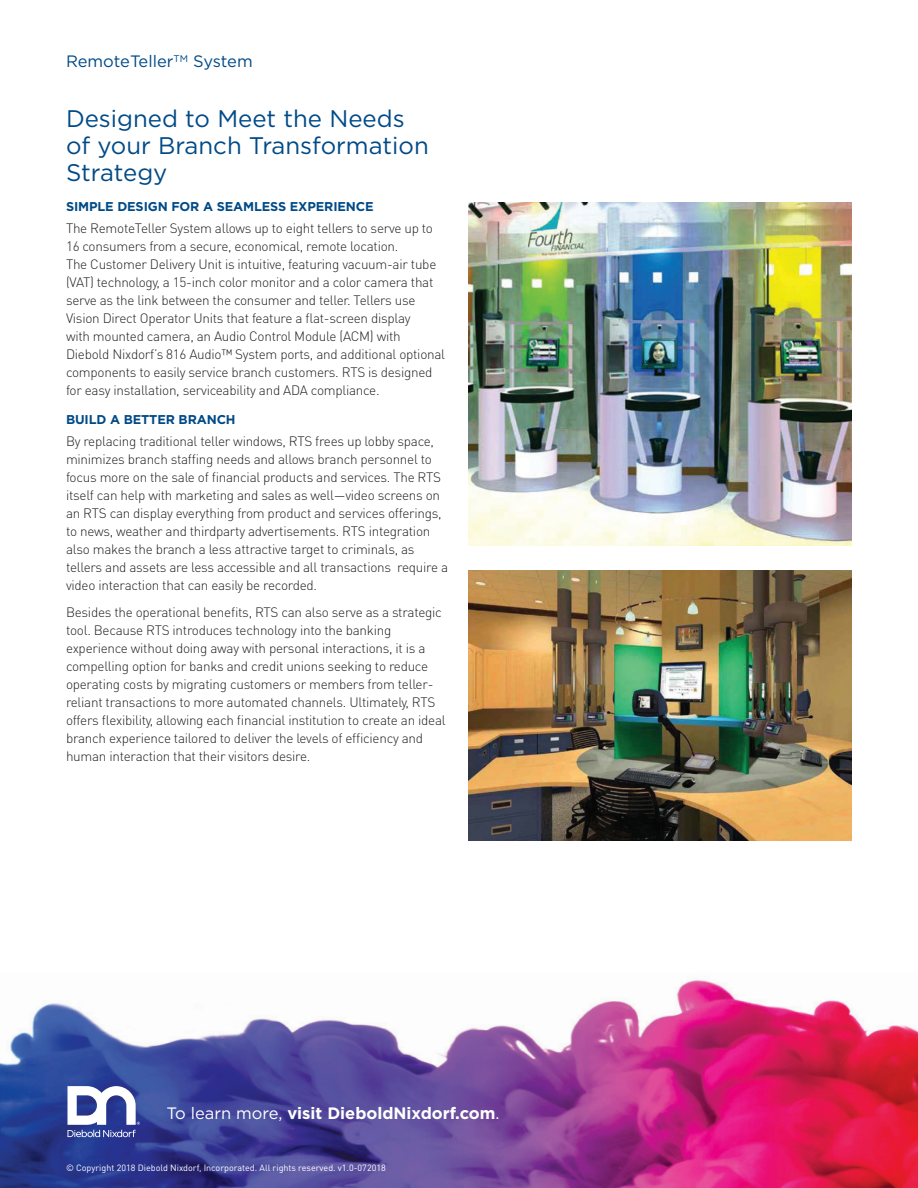
<style>
.page{position:relative;width:918px;height:1188px;background:#fff}
.page>*{position:absolute;margin:0;border:0;box-sizing:border-box;transform-origin:0 0}
.ICO1_-_Blue_icon_hea{font:24px/27px "Gotham";color:#004a87}
.t1{font:700 16.5px "Gotham";color:#fff}
.H4_-_Product_Name_Fr{font:16.5px "Gotham";color:#004a87}
.BC2_-_Paragraph_Bull{font:300 13.5px/18px "DIN Pro";letter-spacing:-.02em;color:#231f20}
.ICO1_-_Blue_icon_hea-2{font:700 12.75px "Gotham";letter-spacing:-.01em;color:#004a87}
.t2{font:9px "DIN Pro";color:#fff}
.s1{font-weight:400}
</style>
<div class="page">
<img style="left:0;top:980px;width:918px;height:208px">
<svg style="left:68px;top:1086px;width:72px;height:51px"></svg>
<img style="left:468px;top:202px;width:384px;height:344px">
<img style="left:468px;top:570px;width:384px;height:270px">
<p class="H4_-_Product_Name_Fr" style="left:66px;top:51px;width:188px">RemoteTeller<sup>TM</sup> System</p>
<p class="ICO1_-_Blue_icon_hea" style="left:66px;top:105px;width:364px">Designed to Meet the Needs of your Branch Transformation<br>Strategy</p>
<p class="ICO1_-_Blue_icon_hea-2" style="left:66px;top:198px;width:309px">SIMPLE DESIGN FOR A SEAMLESS EXPERIENCE</p>
<p class="BC2_-_Paragraph_Bull" style="left:66px;top:219px;width:381px">The RemoteTeller System allows up to eight tellers to serve up to 16 consumers from a secure, economical, remote location.<br>The Customer Delivery Unit is intuitive, featuring vacuum-air tube (VAT) technology, a 15-inch color monitor and a color camera that serve as the link between the consumer and teller. Tellers use Vision Direct Operator Units that feature a flat-screen display<br>with mounted camera, an Audio Control Module (ACM) with Diebold Nixdorf’s 816 Audio™ System ports, and additional optional components to easily service branch customers. RTS is designed for easy installation, serviceability and ADA compliance.</p>
<p class="ICO1_-_Blue_icon_hea-2" style="left:66px;top:411px;width:171px">BUILD A BETTER BRANCH</p>
<p class="BC2_-_Paragraph_Bull" style="left:66px;top:432px;width:384px">By replacing traditional teller windows, RTS frees up lobby space, minimizes branch staffing needs and allows branch personnel to focus more on the sale of financial products and services. The RTS itself can help with marketing and sales as well—video screens on an RTS can display everything from product and services offerings, to news, weather and thirdparty advertisements. RTS integration also makes the branch a less attractive target to criminals, as tellers and assets are less accessible and all transactions require a video interaction that can easily be recorded.</p>
<p class="BC2_-_Paragraph_Bull" style="left:66px;top:603px;width:381px">Besides the operational benefits, RTS can also serve as a strategic tool. Because RTS introduces technology into the banking experience without doing away with personal interactions, it is a compelling option for banks and credit unions seeking to reduce operating costs by migrating customers or members from teller&shy;reliant transactions to more automated channels. Ultimately, RTS offers flexibility, allowing each financial institution to create an ideal branch experience tailored to deliver the levels of efficiency and human interaction that their visitors desire.</p>
<p class="t1" style="left:166px;top:1102px;width:335px"><span class="s1">To learn more,</span> visit DieboldNixdorf.com<span class="s1">.</span></p>
<p class="t2" style="left:66px;top:1161px;width:321px">© Copyright 2018 Diebold Nixdorf, Incorporated. All rights reserved. v1.0-072018</p>
</div>
